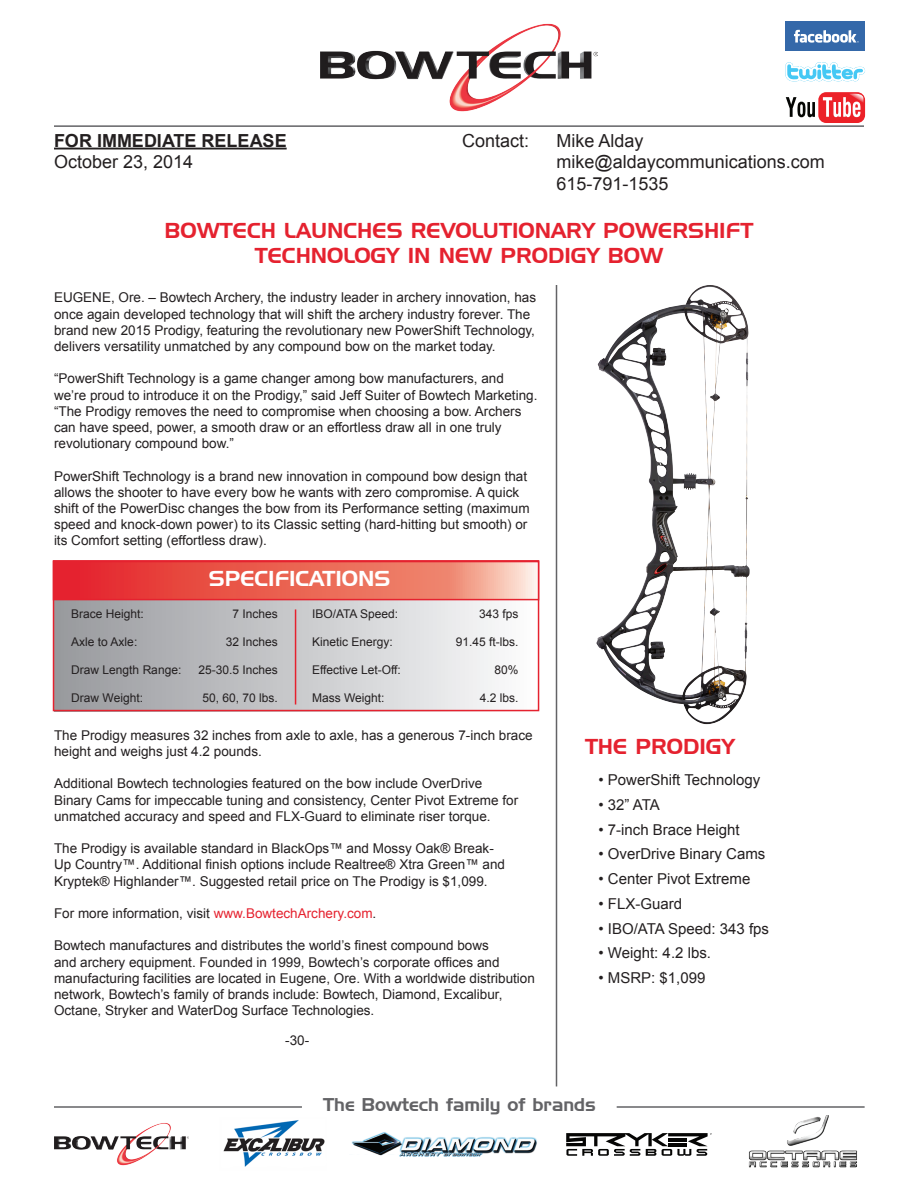
<style>
.page{position:relative;width:918px;height:1188px;background:#fff}
.page>*{position:absolute;margin:0;border:0;box-sizing:border-box;transform-origin:0 0}
.t1{font:21px/25.2px "Handel Gothic BT";color:#e5222f;text-align:center}
.t2{font:21px "Handel Gothic BT";color:#fff}
.t3{font:18px "Arial";color:#231f20}
.t4{font:18px "Handel Gothic BT";color:#636366}
.t5{font:700 18px "Arial";color:#231f20}
.Bullets{font:15px "Arial";color:#231f20}
.t6{font:13.5px/16.2px "Arial";color:#231f20}
.t7{font:12px "Arial";color:#231f20}
.s1{color:#e5222f}
</style>
<div class="page">
<img style="left:320px;top:23px;width:278px;height:89px">
<hr style="left:54px;top:125px;width:810px;height:2px;background:#636366">
<hr style="left:556px;top:285px;width:1px;height:801px;background:#636366">
<hr style="left:54px;top:148px;width:233px;height:1px;background:#231f20">
<img style="left:596px;top:288px;width:154px;height:436px">
<div style="left:54px;top:600px;width:480px;height:111px;background:linear-gradient(to right,#97989c,#fbfbfc)"></div>
<div style="left:53px;top:560px;width:486px;height:151px;border:2px solid #e5222f"></div>
<svg style="left:56px;top:564px;width:480px;height:33px;background:#eb685c"></svg>
<div style="left:53px;top:561px;width:486px;height:39px;border:2px solid #e5222f"></div>
<hr style="left:295px;top:609px;width:1px;height:96px;background:#e5222f">
<img style="left:54px;top:1123px;width:134px;height:43px">
<img style="left:351px;top:1132px;width:186px;height:25px">
<svg style="left:566px;top:1133px;width:146px;height:23px"></svg>
<img style="left:748px;top:1116px;width:110px;height:52px">
<img style="left:223px;top:1120px;width:102px;height:47px">
<hr style="left:617px;top:1106px;width:248px;height:2px;background:#636366">
<hr style="left:54px;top:1106px;width:248px;height:2px;background:#636366">
<div style="left:785px;top:21px;width:80px;height:30px;background:#3468a9"></div>
<svg style="left:794px;top:30px;width:65px;height:13px"></svg>
<svg style="left:787px;top:62px;width:78px;height:19px"></svg>
<div style="left:818px;top:92px;width:47px;height:31px;background:#ec2128;border-radius:8px"></div>
<img style="left:850px;top:94px;width:13px;height:8px">
<svg style="left:823px;top:97px;width:38px;height:20px"></svg>
<svg style="left:786px;top:97px;width:29px;height:20px"></svg>
<p class="t5" style="left:54px;top:128px;width:234px">FOR IMMEDIATE RELEASE</p>
<p class="t3" style="left:462px;top:129px;width:69px">Contact:</p>
<p class="t3" style="left:557px;top:129px;width:89px">Mike Alday</p>
<p class="t3" style="left:54px;top:150px;width:141px">October 23, 2014</p>
<p class="t3" style="left:557px;top:150px;width:270px">mike@aldaycommunications.com</p>
<p class="t3" style="left:557px;top:172px;width:114px">615-791-1535</p>
<p class="t1" style="left:165px;top:218px;width:590px">BOWTECH LAUNCHES REVOLUTIONARY POWERSHIFT<br>TECHNOLOGY IN NEW PRODIGY BOW</p>
<p class="t6" style="left:54px;top:290px;width:484px">EUGENE, Ore. – Bowtech Archery, the industry leader in archery innovation, has once again developed technology that will shift the archery industry forever. The brand new 2015 Prodigy, featuring the revolutionary new PowerShift Technology, delivers versatility unmatched by any compound bow on the market today.</p>
<p class="t6" style="left:54px;top:371px;width:485px">“PowerShift Technology is a game changer among bow manufacturers, and we’re proud to introduce it on the Prodigy,” said Jeff Suiter of Bowtech Marketing. “The Prodigy removes the need to compromise when choosing a bow. Archers can have speed, power, a smooth draw or an effortless draw all in one truly revolutionary compound bow.”</p>
<p class="t6" style="left:54px;top:468px;width:477px">PowerShift Technology is a brand new innovation in compound bow design that allows the shooter to have every bow he wants with zero compromise. A quick shift of the PowerDisc changes the bow from its Performance setting (maximum speed and knock-down power) to its Classic setting (hard-hitting but smooth) or its Comfort setting (effortless draw).</p>
<p class="t2" style="left:209px;top:566px;width:183px">SPECIFICATIONS</p>
<p class="t7" style="left:71px;top:606px;width:74px">Brace Height:</p>
<p class="t7" style="left:232px;top:606px;width:47px">7 Inches</p>
<p class="t7" style="left:71px;top:634px;width:68px">Axle to Axle:</p>
<p class="t7" style="left:226px;top:634px;width:54px">32 Inches</p>
<p class="t7" style="left:71px;top:662px;width:112px">Draw Length Range:</p>
<p class="t7" style="left:198px;top:662px;width:81px">25-30.5 Inches</p>
<p class="t7" style="left:71px;top:690px;width:73px">Draw Weight:</p>
<p class="t7" style="left:202px;top:690px;width:77px">50, 60, 70 lbs.</p>
<p class="t7" style="left:312px;top:606px;width:88px">IBO/ATA Speed:</p>
<p class="t7" style="left:479px;top:606px;width:41px">343 fps</p>
<p class="t7" style="left:312px;top:634px;width:82px">Kinetic Energy:</p>
<p class="t7" style="left:456px;top:634px;width:64px">91.45 ft-lbs.</p>
<p class="t7" style="left:312px;top:662px;width:90px">Effective Let-Off:</p>
<p class="t7" style="left:495px;top:662px;width:26px">80%</p>
<p class="t7" style="left:312px;top:690px;width:74px">Mass Weight:</p>
<p class="t7" style="left:480px;top:690px;width:40px">4.2 lbs.</p>
<p class="t6" style="left:54px;top:727px;width:480px">The Prodigy measures 32 inches from axle to axle, has a generous 7-inch brace height and weighs just 4.2 pounds.</p>
<p class="t6" style="left:54px;top:776px;width:466px">Additional Bowtech technologies featured on the bow include OverDrive<br>Binary Cams for impeccable tuning and consistency, Center Pivot Extreme for unmatched accuracy and speed and FLX-Guard to eliminate riser torque.</p>
<p class="t6" style="left:54px;top:840px;width:453px">The Prodigy is available standard in BlackOps™ and Mossy Oak® Break-<br>Up Country™. Additional finish options include Realtree® Xtra Green™ and<br>Kryptek® Highlander™. Suggested retail price on The Prodigy is $1,099.</p>
<p class="t6" style="left:54px;top:905px;width:324px">For more information, visit <span class="s1">www.BowtechArchery.com</span>.</p>
<p class="t6" style="left:54px;top:938px;width:482px">Bowtech manufactures and distributes the world’s finest compound bows<br>and archery equipment. Founded in 1999, Bowtech’s corporate offices and manufacturing facilities are located in Eugene, Ore. With a worldwide distribution network, Bowtech’s family of brands include: Bowtech, Diamond, Excalibur, Octane, Stryker and WaterDog Surface Technologies.</p>
<p class="t6" style="left:285px;top:1032px;width:26px">-30-</p>
<p class="t1" style="left:585px;top:733px;width:151px">THE PRODIGY</p>
<p class="Bullets" style="left:598px;top:770px;width:163px">• PowerShift Technology</p>
<p class="Bullets" style="left:598px;top:795px;width:63px">• 32” ATA</p>
<p class="Bullets" style="left:598px;top:820px;width:143px">• 7-inch Brace Height</p>
<p class="Bullets" style="left:598px;top:844px;width:168px">• OverDrive Binary Cams</p>
<p class="Bullets" style="left:598px;top:869px;width:153px">• Center Pivot Extreme</p>
<p class="Bullets" style="left:598px;top:894px;width:85px">• FLX-Guard</p>
<p class="Bullets" style="left:598px;top:919px;width:172px">• IBO/ATA Speed: 343 fps</p>
<p class="Bullets" style="left:598px;top:943px;width:114px">• Weight: 4.2 lbs.</p>
<p class="Bullets" style="left:598px;top:968px;width:108px">• MSRP: $1,099</p>
<p class="t4" style="left:323px;top:1094px;width:274px">The Bowtech family of brands</p>
</div>
